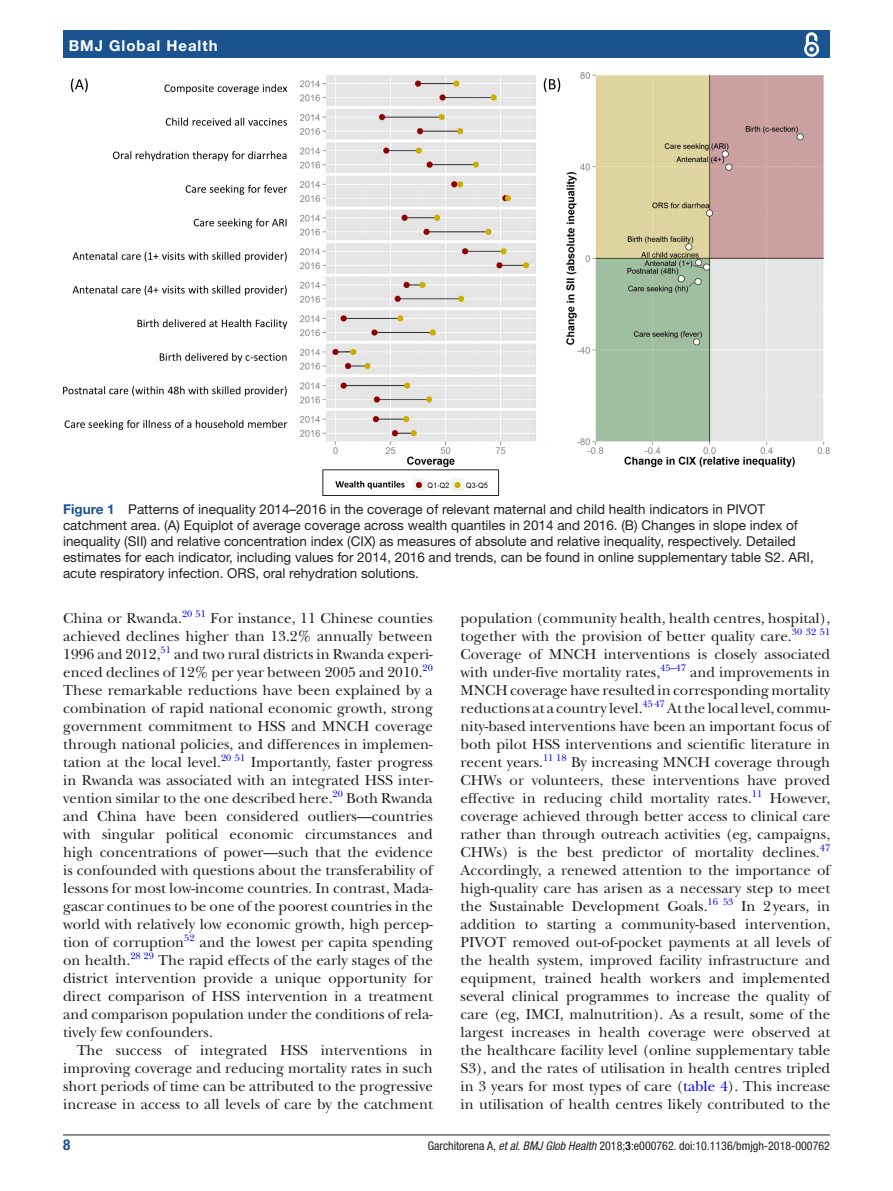
<style>
.page{position:relative;width:893px;height:1191px;background:#fff}
.page>*{position:absolute;margin:0;border:0;box-sizing:border-box;transform-origin:0 0}
.t1{font:15px/18px "New Baskerville";color:#231f20;text-align:justify}
.t2{font:700 15px "Helvetica Neue LT Std";letter-spacing:.065em;color:#fff}
.t3{font:700 condensed 15px "Helvetica Neue LT Std";color:#1b5391}
.t4{font:13.5px/16.2px "Helvetica Neue LT Std";color:#231f20}
.t5{font:condensed 12px "Helvetica Neue LT Std";color:#231f20}
.t6{font:9.9px "New Baskerville";color:#00f}
.s1{font-weight:700;color:#1b5391}
.s2{color:#00f}
.s3{font-style:italic}
.s4{font-weight:700}
</style>
<div class="page">
<hr style="left:63px;top:1134px;width:767px;height:1px;background:#231f20">
<div style="left:63px;top:31px;width:767px;height:27px;background:#1b5391"></div>
<svg style="left:804px;top:32px;width:16px;height:25px"></svg>
<div style="left:808px;top:46px;width:7px;height:7px;border:1px solid #1b5391;border-radius:50%"></div>
<img style="left:63px;top:73px;width:767px;height:423px">
<p class="t2" style="left:69px;top:36px;width:150px">BMJ Global Health</p>
<p class="t4" style="left:63px;top:500px;width:752px"><span class="s1">Figure 1</span> Patterns of inequality 2014–2016 in the coverage of relevant maternal and child health indicators in PIVOT catchment area. (A) Equiplot of average coverage across wealth quantiles in 2014 and 2016. (B) Changes in slope index of inequality (SII) and relative concentration index (CIX) as measures of absolute and relative inequality, respectively. Detailed estimates for each indicator, including values for 2014, 2016 and trends, can be found in online supplementary table S2. ARI, acute respiratory infection. ORS, oral rehydration solutions.</p>
<p class="t1" style="left:63px;top:609px;width:120px">China or Rwanda.</p>
<p class="t6" style="left:182px;top:607px;width:25px">20 51</p>
<p class="t1" style="left:63px;top:609px;width:371px;text-indent:147px">For instance, 11 Chinese counties achieved declines higher than 13.2% annually between 1996 and 2012,</p>
<p class="t6" style="left:161px;top:643px;width:12px">51</p>
<p class="t1" style="left:63px;top:645px;width:371px;text-indent:111px">and two rural districts in Rwanda experi&shy;enced declines of 12% per year between 2005 and 2010.</p>
<p class="t6" style="left:422px;top:661px;width:12px">20</p>
<p class="t1" style="left:63px;top:681px;width:371px">These remarkable reductions have been explained by a combination of rapid national economic growth, strong government commitment to HSS and MNCH coverage through national policies, and differences in implemen&shy;tation at the local level.</p>
<p class="t6" style="left:221px;top:751px;width:26px">20 51</p>
<p class="t1" style="left:63px;top:753px;width:371px;text-indent:187px">Importantly, faster progress in Rwanda was associated with an integrated HSS inter&shy;vention similar to the one described here.</p>
<p class="t6" style="left:333px;top:787px;width:12px">20</p>
<p class="t1" style="left:63px;top:789px;width:371px;text-indent:283px">Both Rwanda and China have been considered outliers—countries with singular political economic circumstances and high concentrations of power—such that the evidence is confounded with questions about the transferability of lessons for most low-income countries. In contrast, Mada&shy;gascar continues to be one of the poorest countries in the world with relatively low economic growth, high percep&shy;tion of corruption</p>
<p class="t6" style="left:184px;top:931px;width:12px">52</p>
<p class="t1" style="left:200px;top:933px;width:235px">and the lowest per capita spending</p>
<p class="t1" style="left:63px;top:951px;width:69px">on health.</p>
<p class="t6" style="left:130px;top:949px;width:25px">28 29</p>
<p class="t1" style="left:63px;top:951px;width:371px;text-indent:95px">The rapid effects of the early stages of the district intervention provide a unique opportunity for direct comparison of HSS intervention in a treatment and comparison population under the conditions of rela&shy;tively few confounders.</p>
<p class="t1" style="left:63px;top:1041px;width:371px;text-indent:14px">The success of integrated HSS interventions in improving coverage and reducing mortality rates in such short periods of time can be attributed to the progressive increase in access to all levels of care by the catchment</p>
<p class="t1" style="left:461px;top:609px;width:371px">population (community health, health centres, hospital), together with the provision of better quality care.<sup>30</sup> <sup>32</sup> <sup>51<br></sup>Coverage of MNCH interventions is closely associated with under-five mortality rates,</p>
<p class="t6" style="left:660px;top:661px;width:27px">45–47</p>
<p class="t1" style="left:461px;top:663px;width:371px;text-indent:230px">and improvements in MNCH coverage have resulted in corresponding mortality reductions at a country level.</p>
<p class="t6" style="left:643px;top:697px;width:24px">45 47</p>
<p class="t1" style="left:461px;top:699px;width:371px;text-indent:206px">At the local level, commu&shy;nity-based interventions have been an important focus of both pilot HSS interventions and scientific literature in recent years.</p>
<p class="t6" style="left:543px;top:751px;width:25px">11 18</p>
<p class="t1" style="left:461px;top:753px;width:371px;text-indent:110px">By increasing MNCH coverage through CHWs or volunteers, these interventions have proved effective in reducing child mortality rates.</p>
<p class="t6" style="left:752px;top:787px;width:12px">11</p>
<p class="t1" style="left:461px;top:789px;width:371px;text-indent:309px">However, coverage achieved through better access to clinical care rather than through outreach activities (eg, campaigns, CHWs) is the best predictor of mortality declines.</p>
<p class="t6" style="left:820px;top:841px;width:12px">47</p>
<p class="t1" style="left:461px;top:861px;width:371px">Accordingly, a renewed attention to the importance of high-quality care has arisen as a necessary step to meet the Sustainable Development Goals.</p>
<p class="t6" style="left:708px;top:895px;width:27px">16 53</p>
<p class="t1" style="left:461px;top:897px;width:371px;text-indent:281px">In 2years, in addition to starting a community-based intervention, PIVOT removed out-of-pocket payments at all levels of the health system, improved facility infrastructure and equipment, trained health workers and implemented several clinical programmes to increase the quality of care (eg, IMCI, malnutrition). As a result, some of the largest increases in health coverage were observed at the healthcare facility level (online supplementary table S3), and the rates of utilisation in health centres tripled in 3 years for most types of care (<span class="s2">table 4</span>). This increase in utilisation of health centres likely contributed to the</p>
<p class="t3" style="left:63px;top:1135px;width:9px">8</p>
<p class="t5" style="left:428px;top:1138px;width:404px">Garchitorena A, <span class="s3">et al</span>. <span class="s3">BMJ Glob Health</span> 2018;<span class="s4">3</span>:e000762. doi:10.1136/bmjgh-2018-000762</p>
</div>
